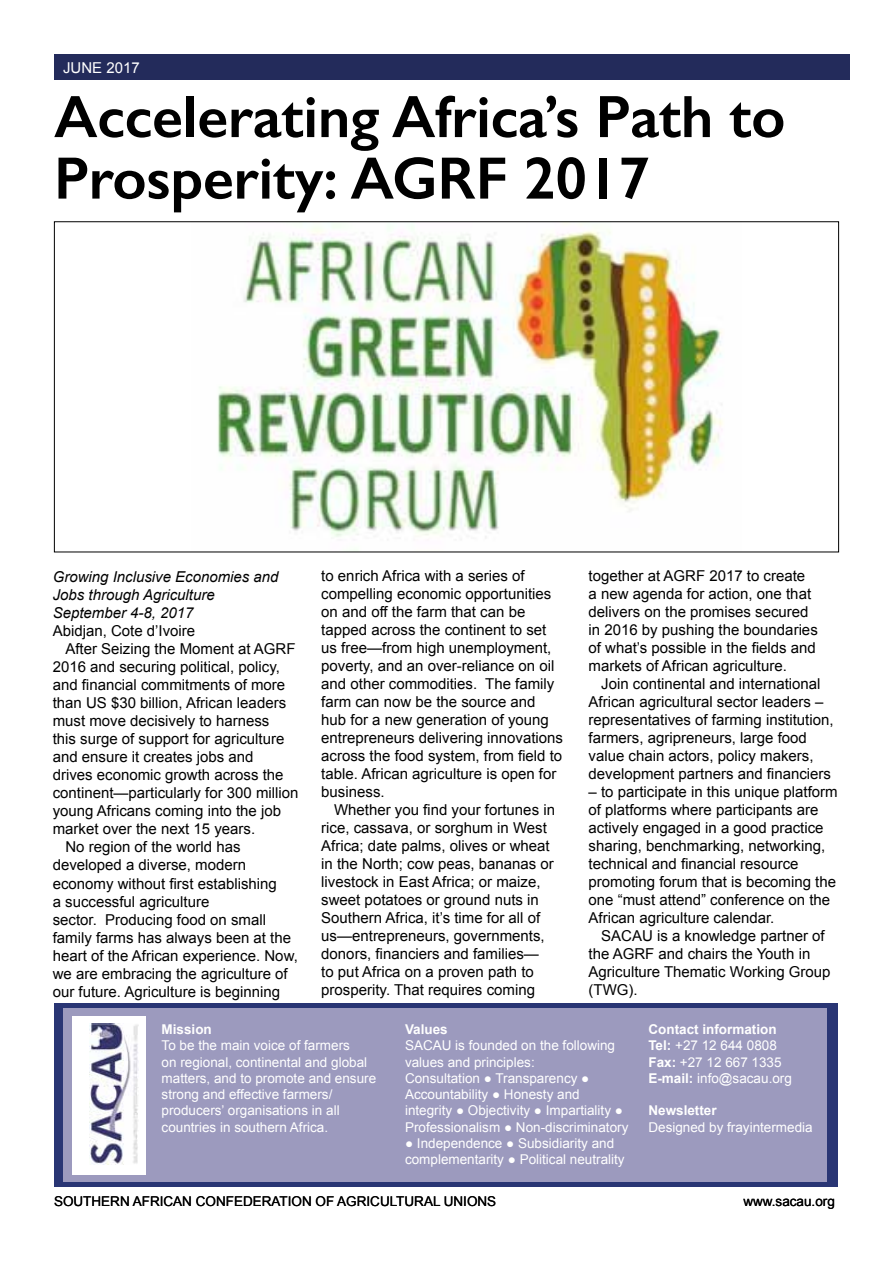
<style>
.page{position:relative;width:893px;height:1263px;background:#fff}
.page>*{position:absolute;margin:0;border:0;box-sizing:border-box;transform-origin:0 0}
.t1{font:600 60px/61.5px "Gill Sans";letter-spacing:-.005em;color:#000}
.t2{font:15px/18px "Arial";color:#000}
.t3{font:italic 15px/18px "Arial";color:#000}
.t4{font:15px "Arial";color:#fff}
.t5{font:13.5px/16.2px "Arial";color:#fff}
.t6{font:13.5px "Arial";color:#000}
.t7{font:700 13.5px "Arial";color:#fff}
.s1{font-weight:700}
</style>
<div class="page">
<div style="left:54px;top:55px;width:839px;height:25px;background:#232b5b"></div>
<div style="left:54px;top:1003px;width:784px;height:184px;background:#293574"></div>
<div style="left:63px;top:1009px;width:763px;height:173px;background:#9c9abe"></div>
<div style="left:72px;top:1016px;width:74px;height:159px;background:#fff"></div>
<img style="left:89px;top:1023px;width:49px;height:141px">
<div style="left:850px;top:6px;width:43px;height:88px;background:#fff"></div>
<img style="left:217px;top:224px;width:506px;height:314px">
<p class="t4" style="left:63px;top:58px;width:78px">JUNE 2017</p>
<h1 class="t1" style="left:54px;top:86px;width:733px">Accelerating Africa’s Path to<br>Prosperity: AGRF 2017</h1>
<p class="t3" style="left:53px;top:568px;width:227px">Growing Inclusive Economies and<br>Jobs through Agriculture<br>September 4-8, 2017</p>
<p class="t2" style="left:53px;top:622px;width:144px">Abidjan, Cote d’Ivoire</p>
<p class="t2" style="left:65px;top:640px;width:232px">After Seizing the Moment at AGRF</p>
<p class="t2" style="left:53px;top:658px;width:229px">2016 and securing political, policy,</p>
<p class="t2" style="left:53px;top:676px;width:234px">and financial commitments of more</p>
<p class="t2" style="left:53px;top:694px;width:235px">than US $30 billion, African leaders</p>
<p class="t2" style="left:53px;top:712px;width:218px">must move decisively to harness</p>
<p class="t2" style="left:53px;top:730px;width:233px">this surge of support for agriculture</p>
<p class="t2" style="left:53px;top:748px;width:202px">and ensure it creates jobs and</p>
<p class="t2" style="left:53px;top:766px;width:232px">drives economic growth across the</p>
<p class="t2" style="left:53px;top:784px;width:247px">continent—particularly for 300 million</p>
<p class="t2" style="left:53px;top:802px;width:230px">young Africans coming into the job</p>
<p class="t2" style="left:53px;top:820px;width:204px">market over the next 15 years.</p>
<p class="t2" style="left:65px;top:838px;width:177px">No region of the world has</p>
<p class="t2" style="left:53px;top:856px;width:195px">developed a diverse, modern</p>
<p class="t2" style="left:53px;top:874px;width:226px">economy without first establishing</p>
<p class="t2" style="left:53px;top:892px;width:158px">a successful agriculture</p>
<p class="t2" style="left:53px;top:910px;width:215px">sector. Producing food on small</p>
<p class="t2" style="left:53px;top:928px;width:240px">family farms has always been at the</p>
<p class="t2" style="left:53px;top:946px;width:247px">heart of the African experience. Now,</p>
<p class="t2" style="left:53px;top:964px;width:237px">we are embracing the agriculture of</p>
<p class="t2" style="left:53px;top:982px;width:229px">our future. Agriculture is beginning</p>
<p class="t2" style="left:321px;top:567px;width:243px">to enrich Africa with a series of compelling economic opportunities on and off the farm that can be tapped across the continent to set us free—from high unemployment, poverty, and an over-reliance on oil and other commodities. The family farm can now be the source and hub for a new generation of young entrepreneurs delivering innovations across the food system, from field to table. African agriculture is open for business.</p>
<p class="t2" style="left:321px;top:801px;width:235px;text-indent:13px">Whether you find your fortunes in rice, cassava, or sorghum in West Africa; date palms, olives or wheat in the North; cow peas, bananas or livestock in East Africa; or maize, sweet potatoes or ground nuts in Southern Africa, it’s time for all of us—entrepreneurs, governments, donors, financiers and families— to put Africa on a proven path to prosperity. That requires coming</p>
<p class="t2" style="left:588px;top:567px;width:231px">together at AGRF 2017 to create<br>a new agenda for action, one that delivers on the promises secured in 2016 by pushing the boundaries of what’s possible in the fields and markets of African agriculture.</p>
<p class="t2" style="left:588px;top:675px;width:247px;text-indent:13px">Join continental and international African agricultural sector leaders – representatives of farming institution, farmers, agripreneurs, large food value chain actors, policy makers, development partners and financiers</p>
<p class="t2" style="left:588px;top:783px;width:251px">– to participate in this unique platform of platforms where participants are actively engaged in a good practice sharing, benchmarking, networking, technical and financial resource promoting forum that is becoming the one “must attend” conference on the African agriculture calendar.</p>
<p class="t2" style="left:588px;top:927px;width:244px;text-indent:13px">SACAU is a knowledge partner of the AGRF and chairs the Youth in<br>Agriculture Thematic Working Group (TWG).</p>
<p class="t7" style="left:162px;top:1021px;width:52px">Mission</p>
<p class="t5" style="left:162px;top:1038px;width:216px">To be the main voice of farmers<br>on regional, continental and global matters, and to promote and ensure strong and effective farmers/ producers’ organisations in all countries in southern Africa.</p>
<p class="t7" style="left:405px;top:1021px;width:44px">Values</p>
<p class="t5" style="left:405px;top:1038px;width:225px">SACAU is founded on the following values and principles:<br>Consultation ● Transparency ● Accountability ● Honesty and integrity ● Objectivity ● Impartiality ● Professionalism ● Non-discriminatory</p>
<p class="t5" style="left:405px;top:1135px;width:221px">● Independence ● Subsidiarity and complementarity ● Political neutrality</p>
<p class="t5" style="left:648px;top:1021px;width:145px"><span class="s1">Contact information<br>Tel:</span> +27 12 644 0808<br><span class="s1">Fax:</span> +27 12 667 1335<br><span class="s1">E-mail:</span> info@sacau.org</p>
<p class="t7" style="left:648px;top:1102px;width:70px">Newsletter</p>
<p class="t5" style="left:648px;top:1119px;width:166px">Designed by frayintermedia</p>
<p class="t6" style="left:54px;top:1192px;width:444px">SOUTHERN AFRICAN CONFEDERATION OF AGRICULTURAL UNIONS</p>
<p class="t6" style="left:743px;top:1192px;width:93px">www.sacau.org</p>
</div>
